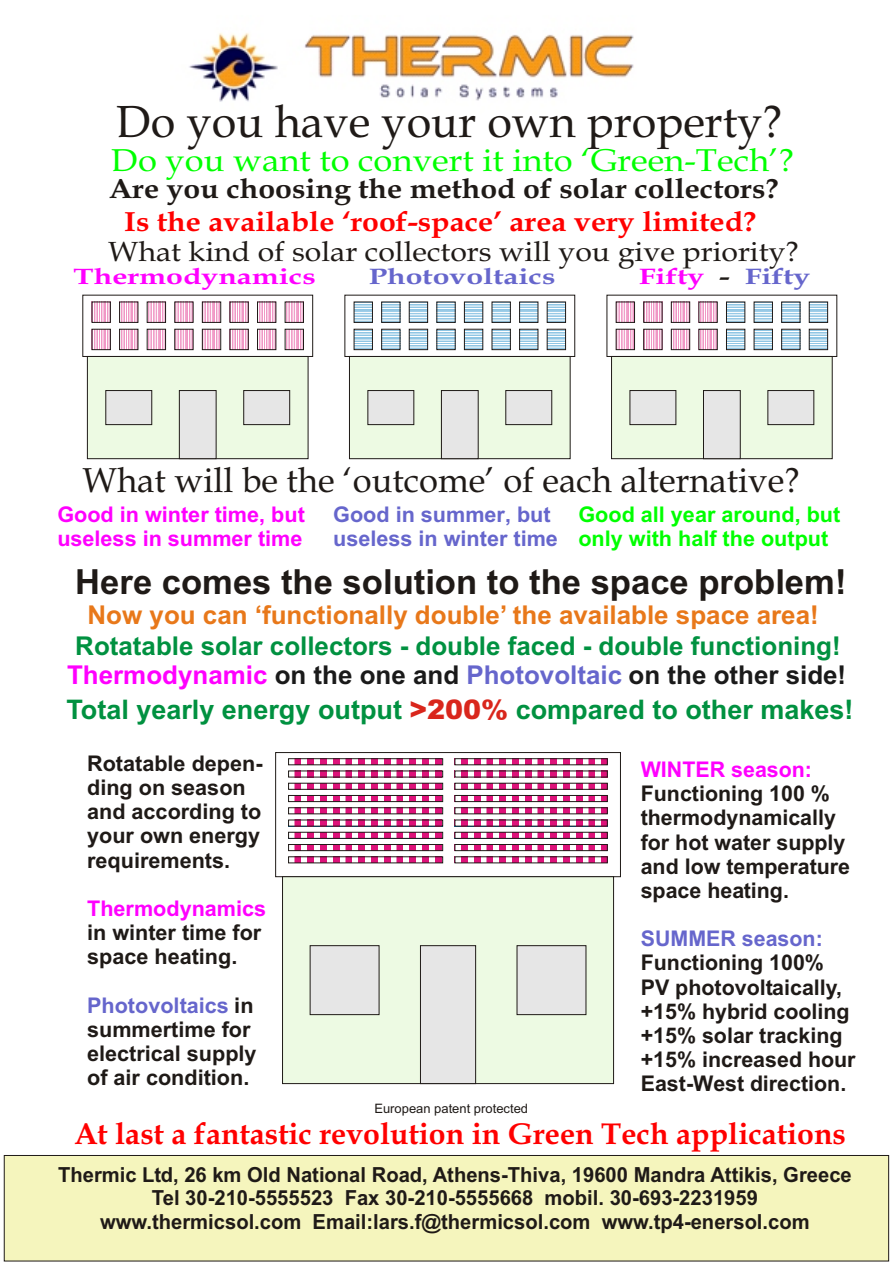
<style>
.page{position:relative;width:894px;height:1263px;background:#fff}
.page>*{position:absolute;margin:0;border:0;box-sizing:border-box;transform-origin:0 0}
.t1{font:45px "Book Antiqua";color:#1f1a17}
.t2{font:34.65px "Book Antiqua";color:#1f1a17}
.t3{font:700 34.65px "Arial";color:#1f1a17}
.t4{font:31.65px "Book Antiqua";color:#0f0;scale:1.09 1}
.t5{font:700 30.3px "Book Antiqua";color:#f00}
.t6{font:27.75px "Book Antiqua";color:#1f1a17;scale:1.09 1}
.t7{font:700 27.75px "Book Antiqua";color:#f00;scale:1.09 1}
.t8{font:700 27.75px "Book Antiqua";color:#1f1a17;scale:1.09 1}
.t9{font:700 27px "Arial";color:#009140}
.t10{font:700 25.95px/29px "Arial";color:#009140;text-align:center}
.t11{font:700 25.95px "Arial";color:#e8781a}
.t12{font:700 22.5px "Book Antiqua";color:#f0f;scale:1.35 1}
.t13{font:700 22.5px "Book Antiqua";color:#66c;scale:1.35 1}
.t14{font:700 21.6px/24.2px "Arial";color:#1f1a17}
.t15{font:700 21.6px/24.2px "Arial";color:#f0f}
.t16{font:700 21.6px/24.2px "Arial";color:#66c}
.t17{font:700 21.6px/24.2px "Arial";color:#0f0}
.t18{font:700 20.85px/23.2px "Arial";color:#1f1a17;text-align:center}
.t19{font:12.9px "Arial";color:#1f1a17}
.s1{color:#1f1a17}
.s2{color:#66c}
.s3{color:#f0f}
.s4{color:#1a1a1a}
.s5{font-weight:900;color:#d9261c}
</style>
<div class="page">
<div style="left:4px;top:1155px;width:885px;height:106px;background:#f5f5bd;border:1px solid #1f1a17"></div>
<img style="left:189px;top:33px;width:445px;height:69px">
<div style="left:87px;top:356px;width:221px;height:103px;background:#edfae3;border:1px solid #1f1a17"></div>
<div style="left:179px;top:390px;width:37px;height:69px;background:#e6e6e6;border:1px solid #1f1a17"></div>
<div style="left:244px;top:390px;width:46px;height:35px;background:#e6e6e6;border:1px solid #1f1a17"></div>
<div style="left:106px;top:390px;width:46px;height:35px;background:#e6e6e6;border:1px solid #1f1a17"></div>
<svg style="left:92px;top:302px;width:19px;height:21px"></svg>
<svg style="left:92px;top:329px;width:19px;height:21px"></svg>
<svg style="left:119px;top:302px;width:19px;height:21px"></svg>
<svg style="left:119px;top:329px;width:19px;height:21px"></svg>
<svg style="left:147px;top:302px;width:19px;height:21px"></svg>
<svg style="left:147px;top:329px;width:19px;height:21px"></svg>
<svg style="left:175px;top:302px;width:18px;height:21px"></svg>
<svg style="left:175px;top:329px;width:18px;height:21px"></svg>
<svg style="left:202px;top:302px;width:19px;height:21px"></svg>
<svg style="left:202px;top:329px;width:19px;height:21px"></svg>
<svg style="left:230px;top:302px;width:18px;height:21px"></svg>
<svg style="left:230px;top:329px;width:18px;height:21px"></svg>
<svg style="left:257px;top:302px;width:19px;height:21px"></svg>
<svg style="left:257px;top:329px;width:19px;height:21px"></svg>
<svg style="left:285px;top:302px;width:19px;height:21px"></svg>
<svg style="left:285px;top:329px;width:19px;height:21px"></svg>
<div style="left:349px;top:356px;width:221px;height:103px;background:#edfae3;border:1px solid #1f1a17"></div>
<div style="left:441px;top:390px;width:37px;height:69px;background:#e6e6e6;border:1px solid #1f1a17"></div>
<div style="left:506px;top:390px;width:46px;height:35px;background:#e6e6e6;border:1px solid #1f1a17"></div>
<div style="left:368px;top:390px;width:46px;height:35px;background:#e6e6e6;border:1px solid #1f1a17"></div>
<svg style="left:354px;top:302px;width:19px;height:21px"></svg>
<svg style="left:354px;top:329px;width:19px;height:21px"></svg>
<svg style="left:381px;top:302px;width:19px;height:21px"></svg>
<svg style="left:381px;top:329px;width:19px;height:21px"></svg>
<svg style="left:409px;top:302px;width:19px;height:21px"></svg>
<svg style="left:409px;top:329px;width:19px;height:21px"></svg>
<svg style="left:437px;top:302px;width:18px;height:21px"></svg>
<svg style="left:437px;top:329px;width:18px;height:21px"></svg>
<svg style="left:464px;top:302px;width:19px;height:21px"></svg>
<svg style="left:464px;top:329px;width:19px;height:21px"></svg>
<svg style="left:492px;top:302px;width:19px;height:21px"></svg>
<svg style="left:492px;top:329px;width:19px;height:21px"></svg>
<svg style="left:519px;top:302px;width:19px;height:21px"></svg>
<svg style="left:519px;top:329px;width:19px;height:21px"></svg>
<svg style="left:547px;top:302px;width:19px;height:21px"></svg>
<svg style="left:547px;top:329px;width:19px;height:21px"></svg>
<div style="left:611px;top:356px;width:221px;height:103px;background:#edfae3;border:1px solid #1f1a17"></div>
<div style="left:703px;top:390px;width:37px;height:69px;background:#e6e6e6;border:1px solid #1f1a17"></div>
<div style="left:768px;top:390px;width:46px;height:35px;background:#e6e6e6;border:1px solid #1f1a17"></div>
<div style="left:630px;top:390px;width:46px;height:35px;background:#e6e6e6;border:1px solid #1f1a17"></div>
<svg style="left:809px;top:302px;width:19px;height:21px"></svg>
<svg style="left:809px;top:329px;width:19px;height:21px"></svg>
<svg style="left:782px;top:302px;width:18px;height:21px"></svg>
<svg style="left:782px;top:329px;width:18px;height:21px"></svg>
<svg style="left:754px;top:302px;width:19px;height:21px"></svg>
<svg style="left:754px;top:329px;width:19px;height:21px"></svg>
<svg style="left:726px;top:302px;width:19px;height:21px"></svg>
<svg style="left:726px;top:329px;width:19px;height:21px"></svg>
<svg style="left:699px;top:302px;width:18px;height:21px"></svg>
<svg style="left:699px;top:329px;width:18px;height:21px"></svg>
<svg style="left:671px;top:302px;width:19px;height:21px"></svg>
<svg style="left:671px;top:329px;width:19px;height:21px"></svg>
<svg style="left:644px;top:302px;width:18px;height:21px"></svg>
<svg style="left:644px;top:329px;width:18px;height:21px"></svg>
<svg style="left:616px;top:302px;width:19px;height:21px"></svg>
<svg style="left:616px;top:329px;width:19px;height:21px"></svg>
<div style="left:275px;top:752px;width:346px;height:125px;border:1px solid #1f1a17"></div>
<div style="left:282px;top:877px;width:332px;height:207px;background:#edfae3;border:1px solid #1f1a17"></div>
<div style="left:420px;top:946px;width:56px;height:138px;background:#e6e6e6;border:1px solid #1f1a17"></div>
<div style="left:517px;top:946px;width:69px;height:69px;background:#e6e6e6"></div>
<div style="left:310px;top:946px;width:69px;height:69px;background:#e6e6e6"></div>
<svg style="left:288px;top:808px;width:155px;height:6px"></svg>
<svg style="left:288px;top:783px;width:155px;height:7px"></svg>
<svg style="left:288px;top:795px;width:155px;height:7px"></svg>
<svg style="left:288px;top:771px;width:155px;height:6px"></svg>
<svg style="left:288px;top:759px;width:155px;height:6px"></svg>
<svg style="left:288px;top:844px;width:155px;height:7px"></svg>
<svg style="left:288px;top:857px;width:155px;height:6px"></svg>
<svg style="left:288px;top:832px;width:155px;height:7px"></svg>
<svg style="left:288px;top:820px;width:155px;height:6px"></svg>
<svg style="left:455px;top:808px;width:153px;height:6px"></svg>
<svg style="left:455px;top:783px;width:153px;height:7px"></svg>
<svg style="left:455px;top:795px;width:153px;height:7px"></svg>
<svg style="left:455px;top:771px;width:153px;height:6px"></svg>
<svg style="left:455px;top:759px;width:153px;height:6px"></svg>
<svg style="left:455px;top:844px;width:153px;height:7px"></svg>
<svg style="left:455px;top:857px;width:153px;height:6px"></svg>
<svg style="left:455px;top:832px;width:153px;height:7px"></svg>
<svg style="left:455px;top:820px;width:153px;height:6px"></svg>
<h1 class="t1" style="left:116px;top:104px;width:668px">Do you have your own property?</h1>
<h3 class="t4" style="left:111px;top:148px;width:628px">Do you want to convert it into ‘Green-Tech’?</h3>
<p class="t8" style="left:109px;top:178px;width:616px">Are you choosing the method of solar collectors?</p>
<p class="t6" style="left:108px;top:241px;width:635px">What kind of solar collectors will you give priority?</p>
<p class="t12" style="left:74px;top:267px;width:181px">Thermodynamics</p>
<p class="t13" style="left:369px;top:267px;width:140px">Photovoltaics</p>
<p class="t12" style="left:639px;top:267px;width:129px">Fifty <span class="s1">-</span> <span class="s2">Fifty</span></p>
<p class="t7" style="left:124px;top:211px;width:582px">Is the available ‘roof-space’ area very limited?</p>
<h2 class="t2" style="left:83px;top:467px;width:719px">What will be the ‘outcome’ of each alternative?</h2>
<p class="t16" style="left:333px;top:504px;width:226px">Good in summer, but useless in winter time</p>
<p class="t17" style="left:578px;top:504px;width:263px">Good all year around, but only with half the output</p>
<h2 class="t3" style="left:75px;top:568px;width:773px">Here comes the solution to the space problem!</h2>
<p class="t10" style="left:67px;top:634px;width:781px">Rotatable solar collectors - double faced - double functioning!<br><span class="s3">Thermodynamic</span> <span class="s4">on the one and</span> <span class="s2">Photovoltaic</span> <span class="s4">on the other side!</span></p>
<p class="t15" style="left:57px;top:504px;width:249px">Good in winter time, but useless in summer time</p>
<p class="t11" style="left:88px;top:605px;width:733px">Now you can ‘functionally double’ the available space area!</p>
<p class="t9" style="left:66px;top:700px;width:789px">Total yearly energy output <span class="s5">&gt;200%</span> compared to other makes!</p>
<p class="t14" style="left:87px;top:753px;width:177px">Rotatable depen&shy;ding on season and according to your own energy requirements.</p>
<p class="t15" style="left:87px;top:898px;width:181px">Thermodynamics</p>
<p class="t14" style="left:87px;top:922px;width:176px">in winter time for space heating.</p>
<p class="t14" style="left:87px;top:995px;width:171px"><span class="s2">Photovoltaics</span> in summertime for electrical supply of air condition.</p>
<p class="t19" style="left:374px;top:1104px;width:155px">European patent protected</p>
<p class="t15" style="left:641px;top:759px;width:173px">WINTER season:</p>
<p class="t14" style="left:641px;top:784px;width:211px">Functioning 100 % thermodynamically for hot water supply and low temperature space heating.</p>
<p class="t16" style="left:641px;top:929px;width:184px">SUMMER season:</p>
<p class="t14" style="left:641px;top:953px;width:216px">Functioning 100%<br>PV photovoltaically, +15% hybrid cooling +15% solar tracking +15% increased hour<br>East-West direction.</p>
<h3 class="t5" style="left:74px;top:1122px;width:774px">At last a fantastic revolution in Green Tech applications</h3>
<p class="t18" style="left:58px;top:1165px;width:795px">Thermic Ltd, 26 km Old National Road, Athens-Thiva, 19600 Mandra Attikis, Greece<br>Tel 30-210-5555523 Fax 30-210-5555668 mobil. 30-693-2231959 www.thermicsol.com Email:lars.f@thermicsol.com www.tp4-enersol.com</p>
</div>
